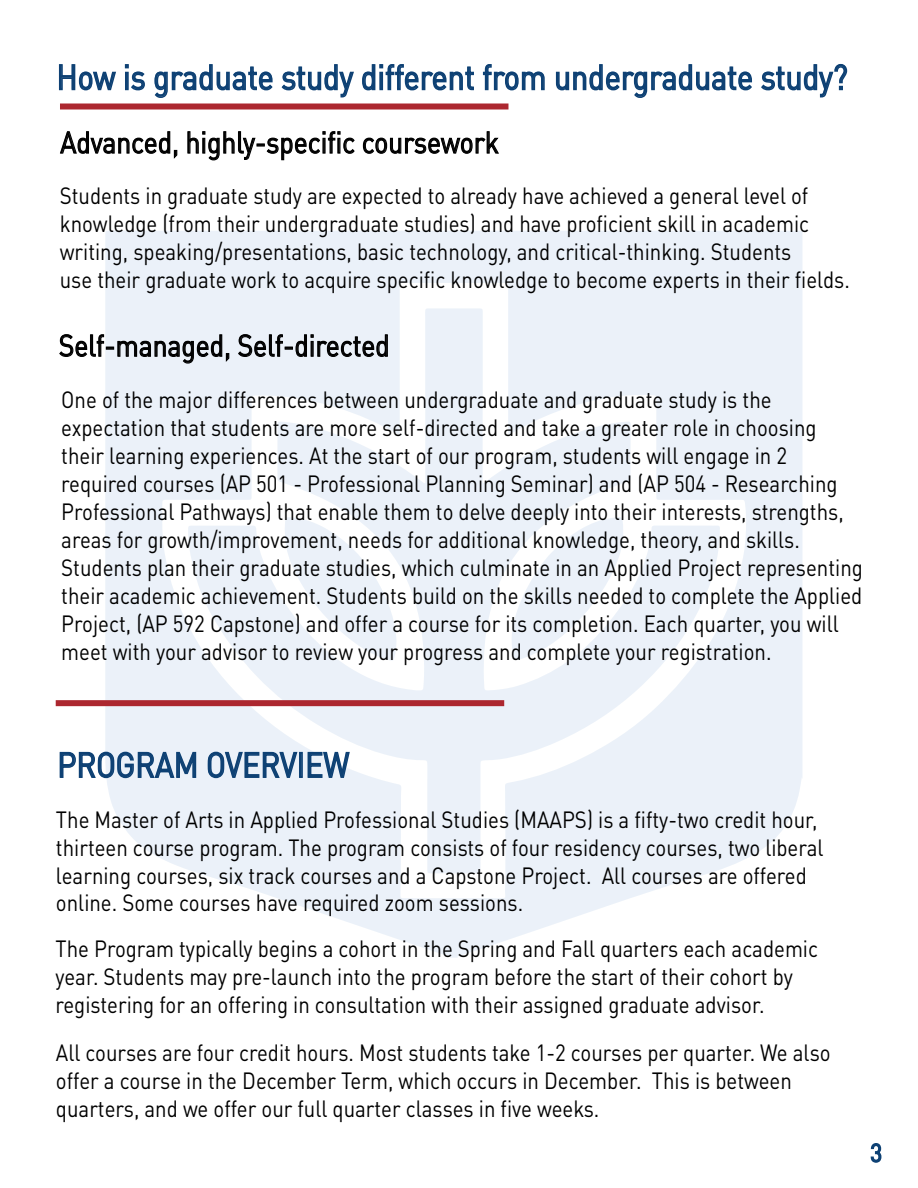
<style>
.page{position:relative;width:918px;height:1188px;background:#fff}
.page>*{position:absolute;margin:0;border:0;box-sizing:border-box;transform-origin:0 0}
.t1{font:34.5px "DIN Pro";color:#0e4174;scale:.88 1}
.t2{font:30px "DIN Pro";color:#000;scale:.88 1}
.t3{font:25.2px "DIN Pro";color:#0e4174;scale:.88 1}
.t4{font:23.25px/27.9px "DIN Pro";color:#000;scale:.88 1}
</style>
<div class="page">
<svg style="left:105px;top:231px;width:697px;height:727px;fill:#ebf1f9"></svg>
<svg style="left:188px;top:308px;width:532px;height:565px;fill:#ebf1f9"></svg>
<svg style="left:284px;top:517px;width:113px;height:144px"></svg>
<svg style="left:512px;top:517px;width:112px;height:144px"></svg>
<svg style="left:58px;top:64px;width:58px;height:27px"></svg>
<svg style="left:125px;top:64px;width:20px;height:27px"></svg>
<svg style="left:154px;top:64px;width:119px;height:34px"></svg>
<svg style="left:281px;top:64px;width:73px;height:34px"></svg>
<svg style="left:362px;top:64px;width:112px;height:27px"></svg>
<svg style="left:482px;top:64px;width:63px;height:27px"></svg>
<svg style="left:555px;top:64px;width:197px;height:34px"></svg>
<svg style="left:761px;top:63px;width:87px;height:35px"></svg>
<svg style="left:60px;top:131px;width:118px;height:28px"></svg>
<svg style="left:187px;top:131px;width:168px;height:30px"></svg>
<svg style="left:362px;top:131px;width:137px;height:23px"></svg>
<svg style="left:59px;top:333px;width:171px;height:31px"></svg>
<svg style="left:237px;top:333px;width:151px;height:25px;background:#aeb3b9"></svg>
<svg style="left:59px;top:751px;width:138px;height:28px"></svg>
<svg style="left:207px;top:751px;width:91px;height:28px;background:#a0b5cc"></svg>
<div style="left:299px;top:752px;width:4px;height:26px;border:2px solid #0e4174"></div>
<svg style="left:307px;top:751px;width:44px;height:28px"></svg>
<div style="left:60px;top:104px;width:448px;height:6px;background:#ac272f"></div>
<div style="left:56px;top:700px;width:448px;height:6px;background:#ac272f"></div>
<svg style="left:870px;top:1143px;width:12px;height:20px"></svg>
<h1 class="t1" style="left:57px;top:50px;width:901px">How is graduate study different from undergraduate study?</h1>
<p class="t2" style="left:60px;top:119px;width:500px">Advanced, highly-specific coursework</p>
<p class="t4" style="left:60px;top:179px;width:899px">Students in graduate study are expected to already have achieved a general level of knowledge (from their undergraduate studies) and have proficient skill in academic writing, speaking/presentations, basic technology, and critical-thinking. Students<br>use their graduate work to acquire specific knowledge to become experts in their fields.</p>
<p class="t2" style="left:59px;top:322px;width:378px">Self-managed, Self-directed</p>
<p class="t4" style="left:61px;top:384px;width:913px">One of the major differences between undergraduate and graduate study is the expectation that students are more self-directed and take a greater role in choosing their learning experiences. At the start of our program, students will engage in 2 required courses (AP 501 - Professional Planning Seminar) and (AP 504 - Researching Professional Pathways) that enable them to delve deeply into their interests, strengths, areas for growth/improvement, needs for additional knowledge, theory, and skills.<br>Students plan their graduate studies, which culminate in an Applied Project representing their academic achievement. Students build on the skills needed to complete the Applied Project, (AP 592 Capstone) and offer a course for its completion. Each quarter, you will meet with your advisor to review your progress and complete your registration.</p>
<h1 class="t1" style="left:57px;top:738px;width:333px">PROGRAM OVERVIEW</h1>
<p class="t4" style="left:56px;top:803px;width:874px">The Master of Arts in Applied Professional Studies (MAAPS) is a fifty-two credit hour, thirteen course program. The program consists of four residency courses, two liberal learning courses, six track courses and a Capstone Project. All courses are offered online. Some courses have required zoom sessions.</p>
<p class="t4" style="left:55px;top:933px;width:868px">The Program typically begins a cohort in the Spring and Fall quarters each academic year. Students may pre-launch into the program before the start of their cohort by registering for an offering in consultation with their assigned graduate advisor.</p>
<p class="t4" style="left:56px;top:1037px;width:882px">All courses are four credit hours. Most students take 1-2 courses per quarter. We also offer a course in the December Term, which occurs in December. This is between quarters, and we offer our full quarter classes in five weeks.</p>
<p class="t3" style="left:871px;top:1133px;width:15px">3</p>
</div>
